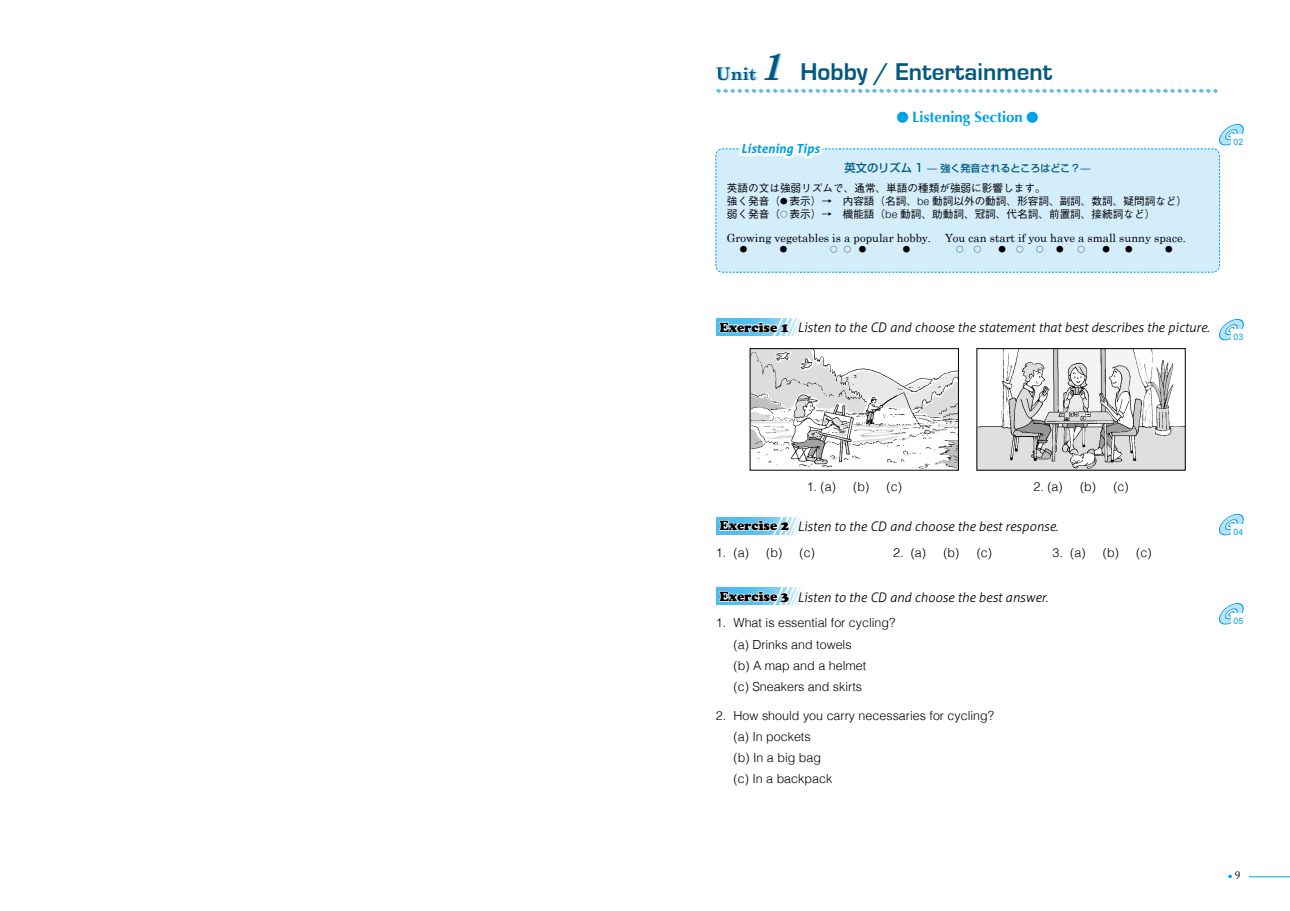
<style>
.page{position:relative;width:1290px;height:911px;background:#fff}
.page>*{position:absolute;margin:0;border:0;box-sizing:border-box;transform-origin:0 0}
.t1{font:700 25px "Eurostile";color:#005982}
.t2{font:700 15px "Optima";color:#00a0e9}
.t3{font:italic 300 13.12px "Aller";color:#000}
.t4{font:300 12.5px/21.2px "Helvetica";color:#000}
.t5{font:italic 700 12.5px "Aller";color:#00a0e9}
.t6{font:11.25px "Century Schoolbook";color:#000}
.t7{font:11.25px "Adobe Caslon Pro";color:#000}
.t8{font:500 10.62px/13.1px "Gothic BBB Pro";color:#000}
.t9{font:500 10px "Shin Go Pro";color:#005982}
.t10{font:8.75px "Arial";color:#00a0e9}
.t11{font:300 7.5px "Ryumin Pro";color:#000}
.s1{font-family:"Century Schoolbook";font-size:17.5px;color:#9fd8f7}
.s2{font-family:"Century Schoolbook";font-style:italic;font-size:37.5px}
.s3{font-family:"Gothic BBB Pro";font-weight:500;font-size:12.5px}
.s4{font-size:11.25px}
.s5{font-size:7.5px}
.s6{font-family:"Helvetica";font-weight:300}
.s7{font-family:"Cooper";font-weight:900;font-style:normal;font-size:13.75px}
</style>
<div class="page">
<hr style="left:1237px;top:876px;width:53px;height:1px;background:#00a0e9">
<svg style="left:1228px;top:874px;width:4px;height:4px"></svg>
<div style="left:1235px;top:868px;width:14px;height:14px;background:#fff"></div>
<div style="left:716px;top:318px;width:88px;height:18px;background:#4dbcef"></div>
<div style="left:716px;top:517px;width:88px;height:17px;background:#4dbcef"></div>
<svg style="left:718px;top:517px;width:86px;height:18px"></svg>
<div style="left:716px;top:587px;width:88px;height:18px;background:#4dbcef"></div>
<svg style="left:718px;top:587px;width:86px;height:18px"></svg>
<svg style="left:719px;top:318px;width:85px;height:152px"></svg>
<img style="left:752px;top:350px;width:204px;height:118px">
<div style="left:750px;top:348px;width:208px;height:122px;border:1px solid #000"></div>
<img style="left:979px;top:350px;width:204px;height:118px">
<div style="left:977px;top:348px;width:208px;height:122px;border:1px solid #000"></div>
<svg style="left:1219px;top:319px;width:25px;height:22px"></svg>
<div style="left:1231px;top:330px;width:14px;height:14px;background:#fff"></div>
<svg style="left:1219px;top:513px;width:25px;height:22px"></svg>
<div style="left:1231px;top:524px;width:14px;height:15px;background:#fff"></div>
<svg style="left:1219px;top:603px;width:25px;height:22px"></svg>
<div style="left:1231px;top:614px;width:14px;height:14px;background:#fff"></div>
<svg style="left:715px;top:88px;width:529px;height:185px"></svg>
<h1 class="t1" style="left:718px;top:58px;width:336px"><span class="s1">Unit</span> <span class="s2">1</span> Hobby / Entertainment</h1>
<p class="t2" style="left:896px;top:108px;width:144px"><span class="s3">●</span> Listening Section <span class="s3">●</span></p>
<p class="t9" style="left:844px;top:160px;width:247px"><span class="s4">英文のリズム 1</span> — 強く発音されるところはどこ？—</p>
<p class="t8" style="left:727px;top:180px;width:462px">英語の文は強弱リズムで、通常、単語の種類が強弱に影響します。<br>強く発音（<span class="s5">●</span> 表示）→　内容語（名詞、<span class="s6">be</span> 動詞以外の動詞、形容詞、副詞、数詞、疑問詞など）弱く発音（<span class="s5">○</span> 表示）→　機能語（<span class="s6">be</span> 動詞、助動詞、冠詞、代名詞、前置詞、接続詞など）</p>
<p class="t6" style="left:727px;top:231px;width:460px">Growing vegetables is a popular hobby. You can start if you have a small sunny space.</p>
<p class="t11" style="left:740px;top:244px;width:9px">●</p>
<p class="t11" style="left:780px;top:244px;width:9px">●</p>
<p class="t11" style="left:830px;top:244px;width:38px">○○●</p>
<p class="t11" style="left:903px;top:244px;width:9px">●</p>
<p class="t11" style="left:956px;top:244px;width:26px">○ ○</p>
<p class="t11" style="left:998px;top:244px;width:27px">● ○</p>
<p class="t11" style="left:1036px;top:244px;width:29px">○ ●</p>
<p class="t11" style="left:1077px;top:244px;width:34px">○ ●</p>
<p class="t11" style="left:1125px;top:244px;width:9px">●</p>
<p class="t11" style="left:1165px;top:244px;width:9px">●</p>
<p class="t5" style="left:741px;top:141px;width:80px">Listening Tips</p>
<p class="t10" style="left:1233px;top:136px;width:11px">02</p>
<p class="t3" style="left:719px;top:320px;width:492px"><span class="s7">Exercise 1</span> Listen to the CD and choose the statement that best describes the picture.</p>
<p class="t10" style="left:1233px;top:331px;width:11px">03</p>
<p class="t4" style="left:807px;top:475px;width:31px">1. (a)</p>
<p class="t4" style="left:853px;top:475px;width:50px">(b) (c)</p>
<p class="t4" style="left:1033px;top:475px;width:31px">2. (a)</p>
<p class="t4" style="left:1080px;top:475px;width:50px">(b) (c)</p>
<p class="t3" style="left:719px;top:518px;width:341px"><span class="s7">Exercise 2</span> Listen to the CD and choose the best response.</p>
<p class="t4" style="left:716px;top:540px;width:34px">1. (a)</p>
<p class="t4" style="left:766px;top:540px;width:50px">(b) (c)</p>
<p class="t4" style="left:893px;top:540px;width:34px">2. (a)</p>
<p class="t4" style="left:943px;top:540px;width:50px">(b) (c)</p>
<p class="t4" style="left:1052px;top:540px;width:34px">3. (a)</p>
<p class="t4" style="left:1103px;top:540px;width:50px">(b) (c)</p>
<p class="t3" style="left:719px;top:589px;width:330px"><span class="s7">Exercise 3</span> Listen to the CD and choose the best answer.</p>
<p class="t4" style="left:733px;top:611px;width:163px;text-indent:-18px">1. What is essential for cycling? (a) Drinks and towels<br>(b) A map and a helmet<br>(c) Sneakers and skirts</p>
<p class="t4" style="left:733px;top:703px;width:262px;text-indent:-18px">2. How should you carry necessaries for cycling? (a) In pockets<br>(b) In a big bag<br>(c) In a backpack</p>
<p class="t10" style="left:1233px;top:526px;width:11px">04</p>
<p class="t10" style="left:1233px;top:615px;width:11px">05</p>
<p class="t7" style="left:1235px;top:869px;width:7px">9</p>
</div>
